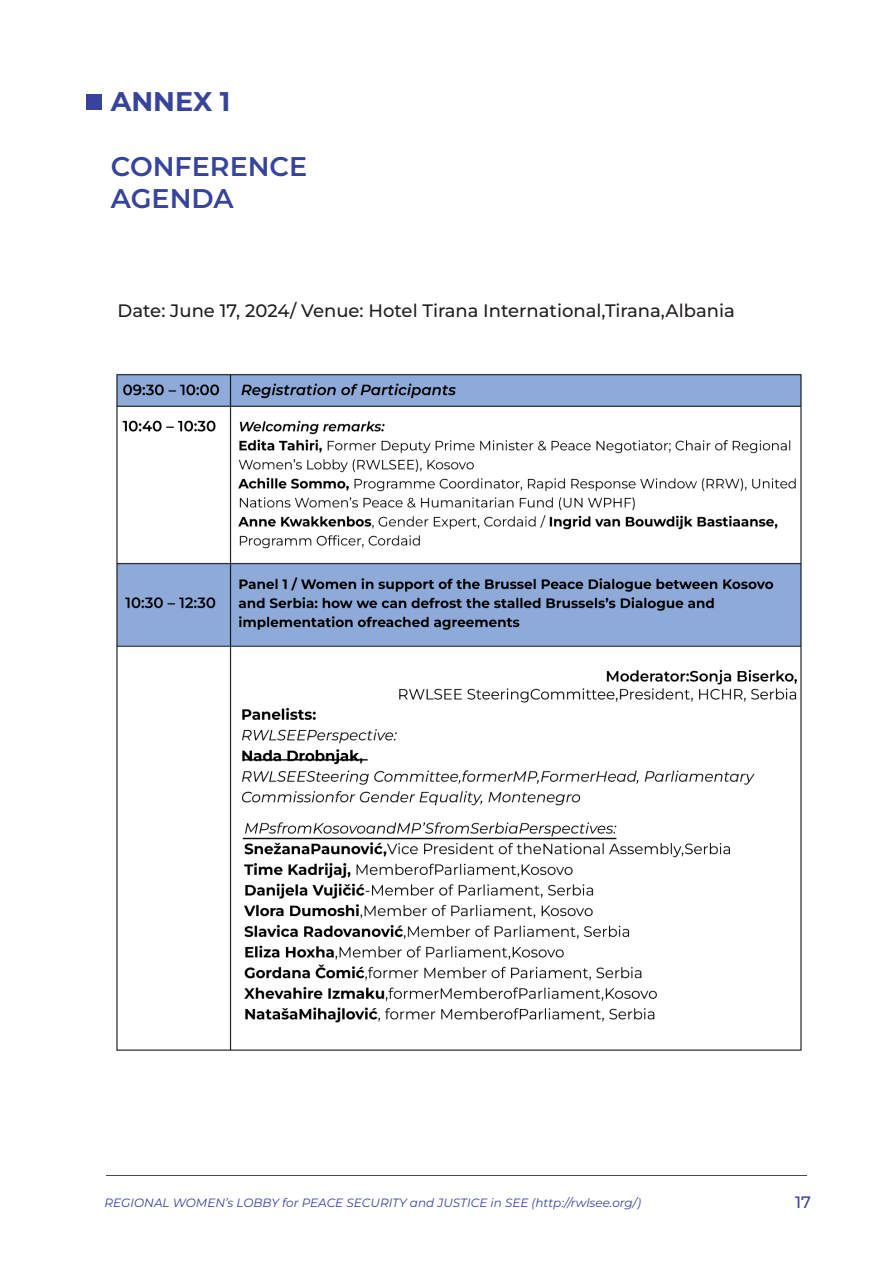
<style>
.page{position:relative;width:893px;height:1263px;background:#fff}
.page>*{position:absolute;margin:0;border:0;box-sizing:border-box;transform-origin:0 0}
.t1{font:600 27px/32.4px "Montserrat";color:#36449c}
.t2{font:700 27px "Montserrat";color:#36449c}
.t3{font:500 18px "Montserrat";color:#231f20}
.t4{font:500 16.5px "Montserrat";color:#38449c}
.t5{font:italic 12px "Montserrat";color:#38449c}
</style>
<div class="page">
<hr style="left:107px;top:1175px;width:700px;height:1px;background:#35469b">
<div style="left:86px;top:94px;width:16px;height:15px;background:#38449c"></div>
<img style="left:116px;top:374px;width:686px;height:677px">
<p class="t2" style="left:111px;top:82px;width:121px">ANNEX 1</p>
<p class="t1" style="left:111px;top:149px;width:198px">CONFERENCE<br>AGENDA</p>
<p class="t3" style="left:118px;top:298px;width:619px">Date: June 17, 2024/ Venue: Hotel Tirana International,Tirana,Albania</p>
<p class="t5" style="left:105px;top:1195px;width:538px">REGIONAL WOMEN’s LOBBY for PEACE SECURITY and JUSTICE in SEE (http://rwlsee.org/)</p>
<h3 class="t4" style="left:795px;top:1190px;width:17px">17</h3>
</div>
